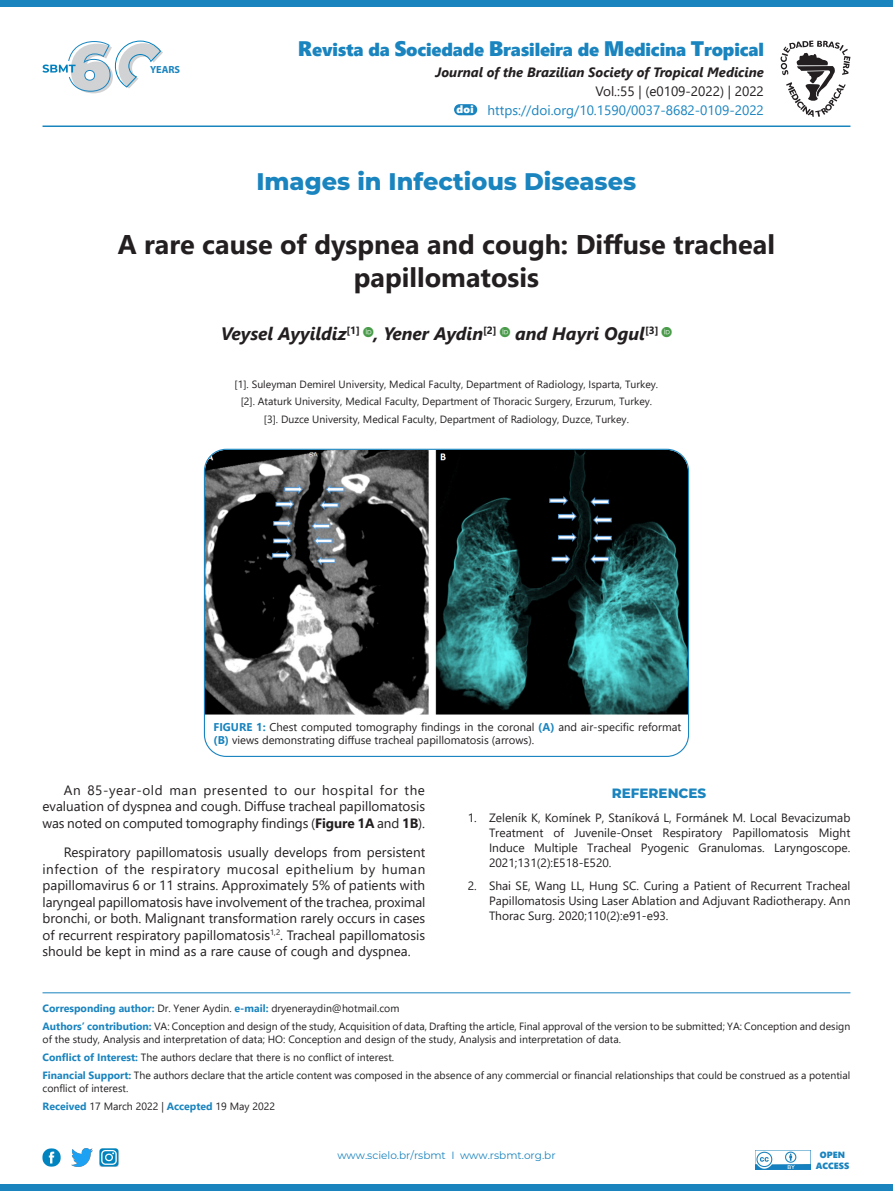
<style>
.page{position:relative;width:893px;height:1191px;background:#fff}
.page>*{position:absolute;margin:0;border:0;box-sizing:border-box;transform-origin:0 0}
.TITULO_ORIGINAL{font:700 27px/32.4px "Segoe UI";color:#231f20;text-align:center}
.t1{font:800 24px "Montserrat";color:#1a84bf}
.t2{font:18px "Segoe UI Black";letter-spacing:-.01em;color:#1a84bf}
.AUTORES{font:italic 700 18px "Segoe UI";color:#231f20}
.normal_1_5{font:13.5px/16.5px "Segoe UI";color:#231f20;text-align:justify}
.t3{font:italic 700 13.5px "Segoe UI";color:#231f20}
.t4{font:13.5px "Segoe UI";color:#1a84bf}
.SEÇÃO{font:800 13.5px "Montserrat";color:#1a84bf}
.t5{font:12px/15px "Segoe UI";color:#231f20;text-align:justify}
.FIGURA{font:11.25px/13.5px "Segoe UI";color:#231f20}
.rodape{font:10.5px/13.5px "Segoe UI";color:#231f20}
.rodape_autores{font:10.5px "Segoe UI";color:#231f20}
.t6{font:10.5px "Montserrat";color:#1a84bf}
.t7{font:10.5px "Segoe UI Black";color:#fff}
.t8{font:700 10.35px "Myriad Pro";color:#1a84bf}
.Tabela_-_CORPO{font:9px "Segoe UI Black";color:#1a84bf}
.s1{font-size:21px}
.s2{font-weight:700;color:#1a84bf}
.s3{font-weight:700}
</style>
<div class="page">
<img style="left:71px;top:1148px;width:22px;height:18px">
<div style="left:0;top:0;width:893px;height:6px;background:#1a84bf"></div>
<div style="left:0;top:1184px;width:893px;height:7px;background:#1a84bf"></div>
<img style="left:42px;top:1148px;width:19px;height:19px">
<img style="left:755px;top:1150px;width:56px;height:20px">
<img style="left:99px;top:1148px;width:20px;height:18px">
<hr style="left:43px;top:992px;width:807px;height:1px;background:#1a84bf">
<svg style="left:781px;top:41px;width:69px;height:76px"></svg>
<hr style="left:43px;top:125px;width:807px;height:2px;background:#1a84bf">
<div style="left:454px;top:104px;width:23px;height:11px;background:#1a84bf;border-radius:6px"></div>
<svg style="left:43px;top:41px;width:120px;height:52px"></svg>
<img style="left:205px;top:450px;width:483px;height:265px">
<p class="t8" style="left:150px;top:63px;width:32px">YEARS</p>
<p class="t2" style="left:298px;top:36px;width:467px"><span class="s1">R</span>evista da <span class="s1">S</span>ociedade <span class="s1">B</span>rasileira de <span class="s1">M</span>edicina <span class="s1">T</span>ropical</p>
<p class="t3" style="left:435px;top:59px;width:330px">Journal of the Brazilian Society of Tropical Medicine</p>
<p class="normal_1_5" style="left:596px;top:82px;width:170px">Vol.:55 | (e0109-2022) | 2022</p>
<p class="t4" style="left:488px;top:98px;width:278px">https://doi.org/10.1590/0037-8682-0109-2022</p>
<p class="t7" style="left:457px;top:102px;width:19px">doi</p>
<p class="t1" style="left:256px;top:164px;width:381px">Images in Infectious Diseases</p>
<p class="TITULO_ORIGINAL" style="left:118px;top:226px;width:659px">A rare cause of dyspnea and cough: Diffuse tracheal papillomatosis</p>
<p class="AUTORES" style="left:221px;top:317px;width:439px">Veysel Ayyildiz<sup>[1]</sup> , Yener Aydin<sup>[2]</sup> and Hayri Ogul<sup>[3]</sup></p>
<p class="rodape_autores" style="left:235px;top:374px;width:425px">[1]. Suleyman Demirel University, Medical Faculty, Department of Radiology, Isparta, Turkey.</p>
<p class="rodape_autores" style="left:241px;top:392px;width:413px">[2]. Ataturk University, Medical Faculty, Department of Thoracic Surgery, Erzurum, Turkey.</p>
<p class="rodape_autores" style="left:264px;top:409px;width:367px">[3]. Duzce University, Medical Faculty, Department of Radiology, Duzce, Turkey.</p>
<p class="FIGURA" style="left:213px;top:719px;width:469px"><span class="s2">FIGURE 1:</span> Chest computed tomography findings in the coronal <span class="s2">(A)</span> and air-specific reformat <span class="s2">(B)</span> views demonstrating diffuse tracheal papillomatosis (arrows).</p>
<p class="normal_1_5" style="left:43px;top:780px;width:384px;text-indent:21px">An 85-year-old man presented to our hospital for the evaluation of dyspnea and cough. Diffuse tracheal papillomatosis was noted on computed tomography findings (<span class="s3">Figure 1A</span> and <span class="s3">1B</span>).</p>
<p class="normal_1_5" style="left:43px;top:842px;width:384px;text-indent:21px">Respiratory papillomatosis usually develops from persistent infection of the respiratory mucosal epithelium by human papillomavirus 6 or 11 strains. Approximately 5% of patients with laryngeal papillomatosis have involvement of the trachea, proximal bronchi, or both. Malignant transformation rarely occurs in cases of recurrent respiratory papillomatosis<sup>1,2</sup>. Tracheal papillomatosis should be kept in mind as a rare cause of cough and dyspnea.</p>
<p class="SEÇÃO" style="left:612px;top:783px;width:96px">REFERENCES</p>
<p class="t5" style="left:489px;top:808px;width:363px;text-indent:-21px">1. Zeleník K, Komínek P, Staníková L, Formánek M. Local Bevacizumab Treatment of Juvenile-Onset Respiratory Papillomatosis Might Induce Multiple Tracheal Pyogenic Granulomas. Laryngoscope.<br>2021;131(2):E518-E520.</p>
<p class="t5" style="left:489px;top:877px;width:363px;text-indent:-21px">2. Shai SE, Wang LL, Hung SC. Curing a Patient of Recurrent Tracheal Papillomatosis Using Laser Ablation and Adjuvant Radiotherapy. Ann Thorac Surg. 2020;110(2):e91-e93.</p>
<p class="rodape" style="left:43px;top:1000px;width:358px"><span class="s2">Corresponding author:</span> Dr. Yener Aydin. <span class="s2">e-mail:</span> dryeneraydin@hotmail.com</p>
<p class="rodape" style="left:43px;top:1018px;width:809px"><span class="s2">Authors’ contribution:</span> VA: Conception and design of the study, Acquisition of data, Drafting the article, Final approval of the version to be submitted; YA: Conception and design of the study, Analysis and interpretation of data; HO: Conception and design of the study, Analysis and interpretation of data.</p>
<p class="rodape" style="left:43px;top:1049px;width:353px"><span class="s2">Conflict of Interest:</span> The authors declare that there is no conflict of interest.</p>
<p class="rodape" style="left:43px;top:1067px;width:809px"><span class="s2">Financial Support:</span> The authors declare that the article content was composed in the absence of any commercial or financial relationships that could be construed as a potential conflict of interest.</p>
<p class="rodape" style="left:43px;top:1098px;width:234px"><span class="s2">Received</span> 17 March 2022 | <span class="s2">Accepted</span> 19 May 2022</p>
<p class="t6" style="left:337px;top:1147px;width:220px">www.scielo.br/rsbmt I www.rsbmt.org.br</p>
<p class="Tabela_-_CORPO" style="left:820px;top:1148px;width:27px">OPEN</p>
<p class="Tabela_-_CORPO" style="left:816px;top:1159px;width:35px">ACCESS</p>
</div>
